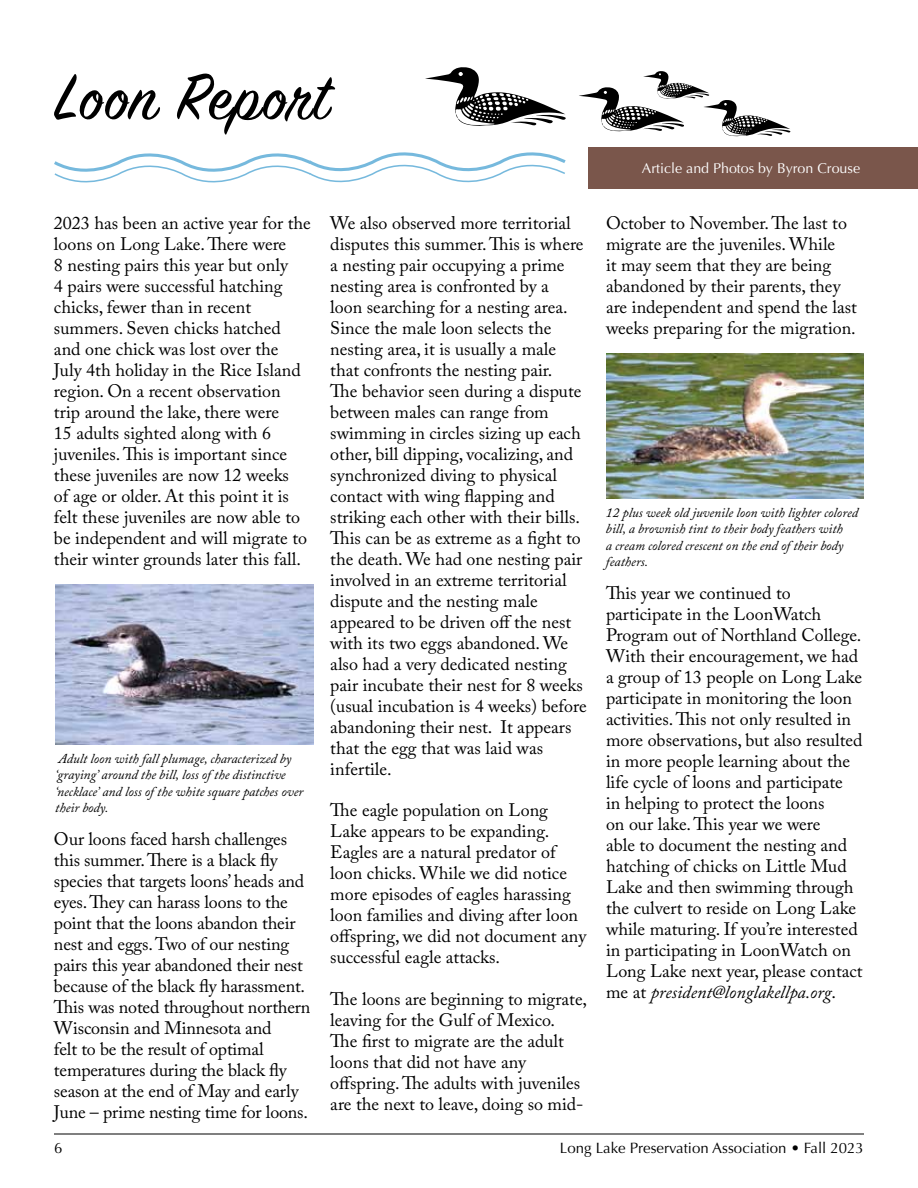
<style>
.page{position:relative;width:918px;height:1188px;background:#fff}
.page>*{position:absolute;margin:0;border:0;box-sizing:border-box;transform-origin:0 0}
.t1{font:72px "Sign Painter House Script";letter-spacing:.02em;color:#000}
.t2{font:18px/21px "Adobe Caslon Pro";color:#000}
.t3{font:15px "Optima";color:#000}
.t4{font:14.25px "Optima";color:#fff}
.t5{font:italic 13.5px/16.5px "Adobe Caslon Pro";color:#000}
.s1{font-style:italic}
</style>
<div class="page">
<hr style="left:54px;top:1134px;width:810px;height:1px;background:#000">
<div style="left:589px;top:148px;width:329px;height:41px;background:#7a564b"></div>
<img style="left:606px;top:354px;width:258px;height:145px">
<img style="left:55px;top:584px;width:258px;height:160px">
<svg style="left:425px;top:67px;width:141px;height:59px"></svg>
<svg style="left:579px;top:71px;width:212px;height:65px"></svg>
<svg style="left:54px;top:152px;width:512px;height:31px"></svg>
<h1 class="t1" style="left:55px;top:53px;width:275px">Loon Report</h1>
<p class="t2" style="left:54px;top:212px;width:258px">2023 has been an active year for the loons on Long Lake. There were<br>8 nesting pairs this year but only<br>4 pairs were successful hatching chicks, fewer than in recent summers. Seven chicks hatched and one chick was lost over the<br>July 4th holiday in the Rice Island region. On a recent observation trip around the lake, there were<br>15 adults sighted along with 6 juveniles. This is important since these juveniles are now 12 weeks<br>of age or older. At this point it is felt these juveniles are now able to be independent and will migrate to their winter grounds later this fall.</p>
<p class="t5" style="left:55px;top:750px;width:250px">Adult loon with fall plumage, characterized by ‘graying’ around the bill, loss of the distinctive ‘necklace’ and loss of the white square patches over their body.</p>
<p class="t2" style="left:54px;top:828px;width:258px">Our loons faced harsh challenges this summer. There is a black fly species that targets loons’ heads and eyes. They can harass loons to the point that the loons abandon their nest and eggs. Two of our nesting pairs this year abandoned their nest because of the black fly harassment.<br>This was noted throughout northern Wisconsin and Minnesota and<br>felt to be the result of optimal temperatures during the black fly season at the end of May and early June – prime nesting time for loons.</p>
<p class="t2" style="left:330px;top:212px;width:258px">We also observed more territorial disputes this summer. This is where a nesting pair occupying a prime nesting area is confronted by a<br>loon searching for a nesting area.<br>Since the male loon selects the nesting area, it is usually a male that confronts the nesting pair.<br>The behavior seen during a dispute between males can range from swimming in circles sizing up each other, bill dipping, vocalizing, and synchronized diving to physical contact with wing flapping and striking each other with their bills.<br>This can be as extreme as a fight to the death. We had one nesting pair involved in an extreme territorial dispute and the nesting male appeared to be driven off the nest with its two eggs abandoned. We also had a very dedicated nesting pair incubate their nest for 8 weeks (usual incubation is 4 weeks) before abandoning their nest. It appears that the egg that was laid was infertile.</p>
<p class="t2" style="left:330px;top:800px;width:257px">The eagle population on Long<br>Lake appears to be expanding.<br>Eagles are a natural predator of loon chicks. While we did notice more episodes of eagles harassing loon families and diving after loon offspring, we did not document any successful eagle attacks.</p>
<p class="t2" style="left:330px;top:988px;width:258px">The loons are beginning to migrate, leaving for the Gulf of Mexico.<br>The first to migrate are the adult loons that did not have any offspring. The adults with juveniles are the next to leave, doing so mid-</p>
<p class="t4" style="left:642px;top:160px;width:220px">Article and Photos by Byron Crouse</p>
<p class="t2" style="left:606px;top:212px;width:252px">October to November. The last to migrate are the juveniles. While<br>it may seem that they are being abandoned by their parents, they are independent and spend the last weeks preparing for the migration.</p>
<p class="t5" style="left:606px;top:504px;width:254px">12 plus week old juvenile loon with lighter colored bill, a brownish tint to their body feathers with<br>a cream colored crescent on the end of their body feathers.</p>
<p class="t2" style="left:606px;top:582px;width:258px">This year we continued to participate in the LoonWatch Program out of Northland College.<br>With their encouragement, we had a group of 13 people on Long Lake participate in monitoring the loon activities. This not only resulted in more observations, but also resulted in more people learning about the life cycle of loons and participate<br>in helping to protect the loons<br>on our lake. This year we were<br>able to document the nesting and hatching of chicks on Little Mud Lake and then swimming through the culvert to reside on Long Lake while maturing. If you’re interested in participating in LoonWatch on Long Lake next year, please contact me at <span class="s1">president@longlakellpa.org</span>.</p>
<p class="t3" style="left:54px;top:1139px;width:10px">6</p>
<p class="t3" style="left:560px;top:1139px;width:306px">Long Lake Preservation Association • Fall 2023</p>
</div>
